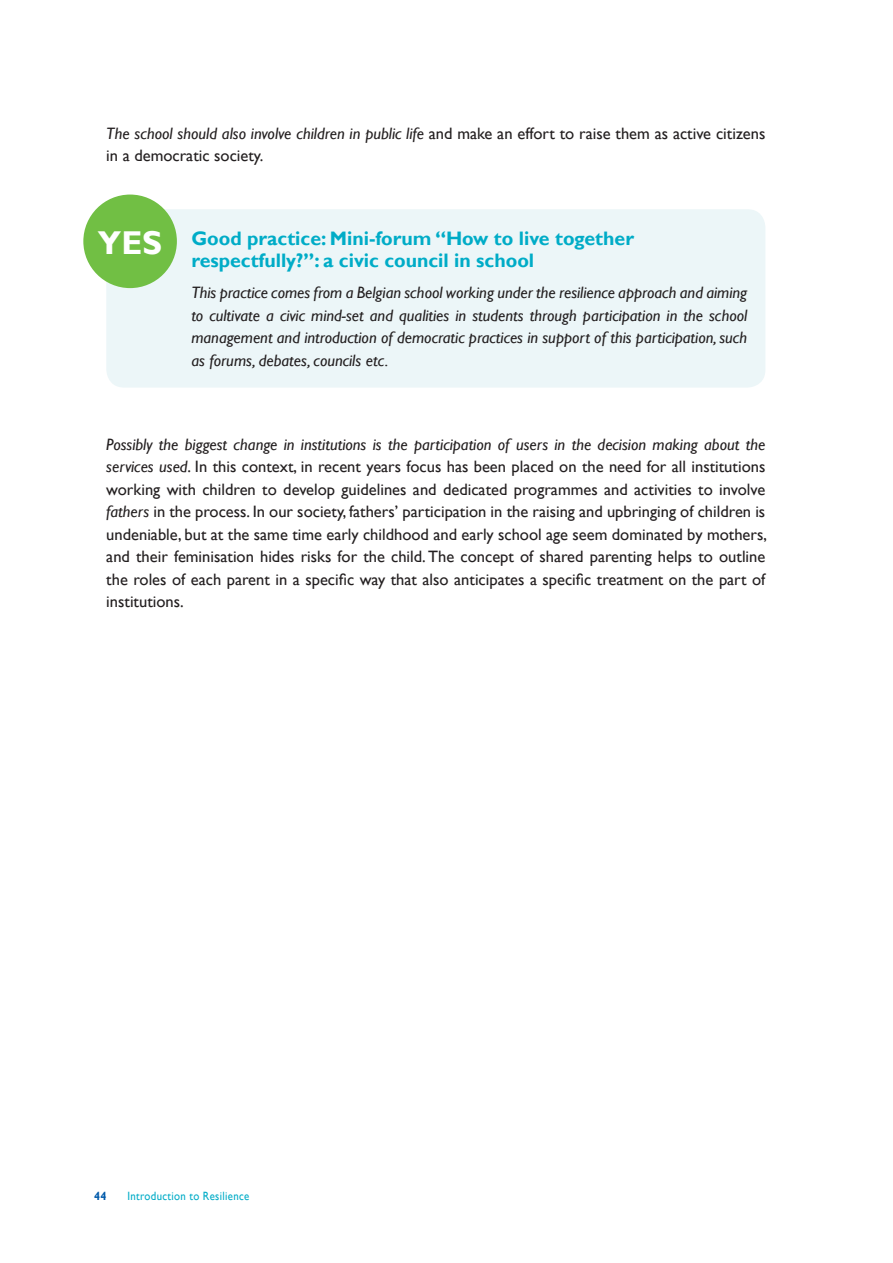
<style>
.page{position:relative;width:893px;height:1263px;background:#fff}
.page>*{position:absolute;margin:0;border:0;box-sizing:border-box;transform-origin:0 0}
.t1{font:700 33px "Gill Sans";color:#fff}
.t2{font:700 19.5px/22.5px "Gill Sans";color:#00acc7}
.t3{font:16.5px/22.5px "Gill Sans";color:#231f20}
.t4{font:italic 16.5px/22.5px "Gill Sans";color:#231f20;text-align:justify}
.t5{font:12px "Gill Sans";letter-spacing:.03em;color:#00acc7;scale:.9 1}
.t6{font:700 12px "Gill Sans";color:#015aaa;scale:.9 1}
.s1{font-style:italic}
</style>
<div class="page">
<div style="left:106px;top:209px;width:659px;height:179px;background:#ecf6f8;border-radius:18px"></div>
<div style="left:83px;top:195px;width:94px;height:93px;background:#71bf44;border-radius:50%"></div>
<p class="t3" style="left:106px;top:122px;width:661px"><span class="s1">The school should also involve children in public life</span> and make an effort to raise them as active citizens in a democratic society.</p>
<h1 class="t1" style="left:98px;top:223px;width:66px">YES</h1>
<p class="t2" style="left:191px;top:227px;width:444px">Good practice: Mini-forum “How to live together respectfully?”: a civic council in school</p>
<p class="t4" style="left:191px;top:282px;width:557px">This practice comes from a Belgian school working under the resilience approach and aiming to cultivate a civic mind-set and qualities in students through participation in the school management and introduction of democratic practices in support of this participation, such as forums, debates, councils etc.</p>
<p class="t3" style="left:106px;top:433px;width:662px;text-align:justify"><span class="s1">Possibly the biggest change in institutions is the participation of users in the decision making about the services used</span>. In this context, in recent years focus has been placed on the need for all institutions working with children to develop guidelines and dedicated programmes and activities to involve <span class="s1">fathers</span> in the process. In our society, fathers’ participation in the raising and upbringing of children is undeniable, but at the same time early childhood and early school age seem dominated by mothers, and their feminisation hides risks for the child. The concept of shared parenting helps to outline the roles of each parent in a specific way that also anticipates a specific treatment on the part of institutions.</p>
<p class="t6" style="left:94px;top:1188px;width:15px">44</p>
<p class="t5" style="left:128px;top:1188px;width:137px">Introduction to Resilience</p>
</div>
